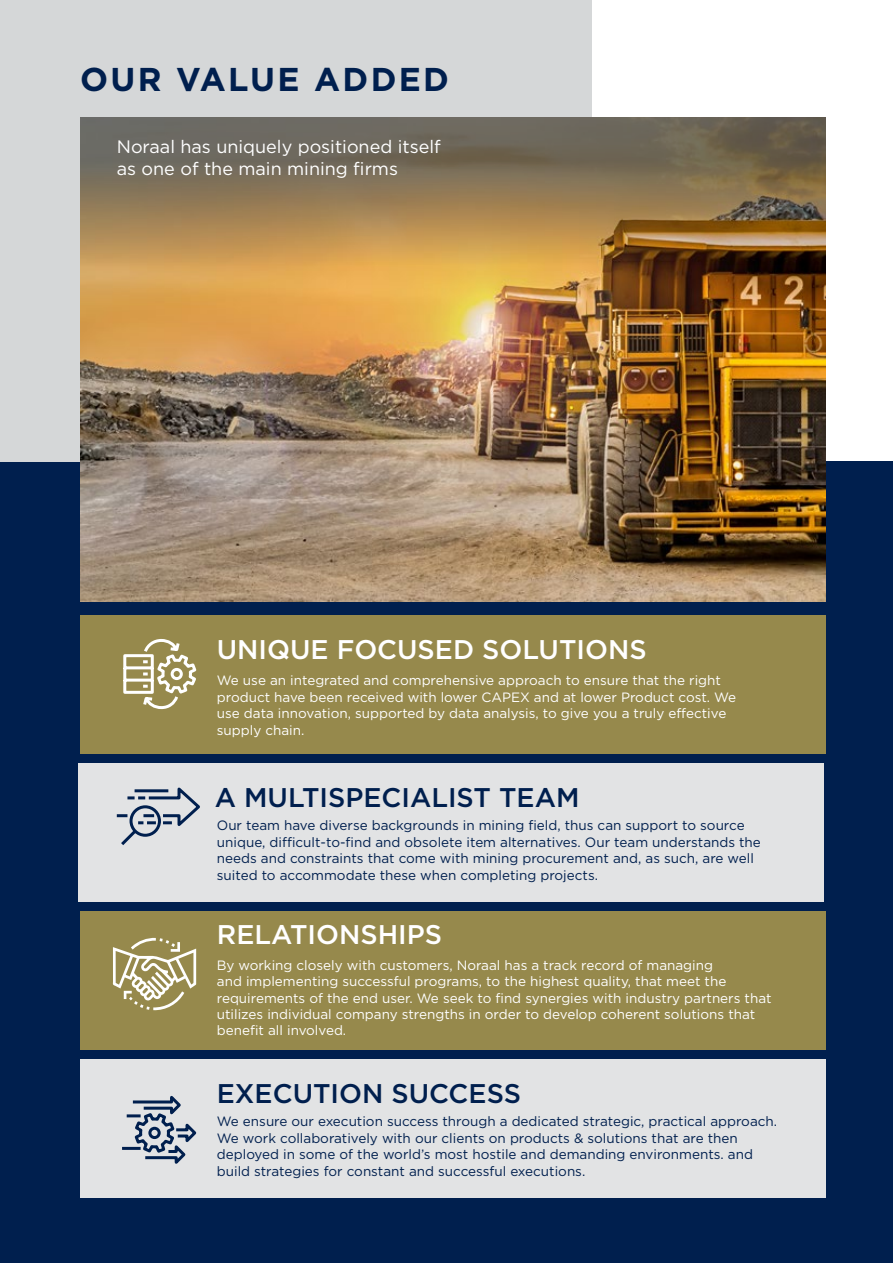
<style>
.page{position:relative;width:893px;height:1263px;background:#fff}
.page>*{position:absolute;margin:0;border:0;box-sizing:border-box;transform-origin:0 0}
.t1{font:700 33px "Gotham";letter-spacing:.07em;color:#001f4e}
.t2{font:500 27px "Gotham";color:#001f4e}
.t3{font:500 27px "Gotham";color:#fff}
.t4{font:18px/21.6px "Gotham";color:#fff}
.t5{font:13.5px/16.5px "Gotham";color:#001f4e}
.t6{font:13.5px/16.2px "Gotham";color:#fff}
</style>
<div class="page">
<div style="left:0;top:461px;width:893px;height:802px;background:#001f4e"></div>
<div style="left:0;top:0;width:591px;height:461px;background:#d5d7d8"></div>
<img style="left:80px;top:410px;width:745px;height:192px">
<div style="left:80px;top:615px;width:745px;height:138px;background:#96894c"></div>
<div style="left:80px;top:911px;width:745px;height:139px;background:#96894c"></div>
<div style="left:78px;top:763px;width:745px;height:138px;background:#e2e3e4"></div>
<div style="left:80px;top:1059px;width:745px;height:139px;background:#e2e3e4"></div>
<svg style="left:123px;top:639px;width:74px;height:71px"></svg>
<svg style="left:116px;top:787px;width:84px;height:58px"></svg>
<svg style="left:122px;top:1095px;width:75px;height:69px"></svg>
<svg style="left:113px;top:937px;width:83px;height:74px"></svg>
<img style="left:80px;top:117px;width:745px;height:293px">
<h1 class="t1" style="left:80px;top:60px;width:370px">OUR VALUE ADDED</h1>
<h3 class="t4" style="left:117px;top:136px;width:325px">Noraal has uniquely positioned itself as one of the main mining firms</h3>
<h2 class="t3" style="left:217px;top:634px;width:431px">UNIQUE FOCUSED SOLUTIONS</h2>
<p class="t6" style="left:217px;top:672px;width:521px">We use an integrated and comprehensive approach to ensure that the right product have been received with lower CAPEX and at lower Product cost. We use data innovation, supported by data analysis, to give you a truly effective supply chain.</p>
<h2 class="t2" style="left:215px;top:782px;width:366px">A MULTISPECIALIST TEAM</h2>
<p class="t5" style="left:217px;top:817px;width:546px">Our team have diverse backgrounds in mining field, thus can support to source unique, difficult-to-find and obsolete item alternatives. Our team understands the needs and constraints that come with mining procurement and, as such, are well suited to accommodate these when completing projects.</p>
<h2 class="t3" style="left:217px;top:919px;width:227px">RELATIONSHIPS</h2>
<p class="t6" style="left:217px;top:957px;width:556px">By working closely with customers, Noraal has a track record of managing<br>and implementing successful programs, to the highest quality, that meet the requirements of the end user. We seek to find synergies with industry partners that utilizes individual company strengths in order to develop coherent solutions that benefit all involved.</p>
<h2 class="t2" style="left:217px;top:1078px;width:306px">EXECUTION SUCCESS</h2>
<p class="t5" style="left:217px;top:1113px;width:562px">We ensure our execution success through a dedicated strategic, practical approach.<br>We work collaboratively with our clients on products &amp; solutions that are then deployed in some of the world’s most hostile and demanding environments. and build strategies for constant and successful executions.</p>
</div>
